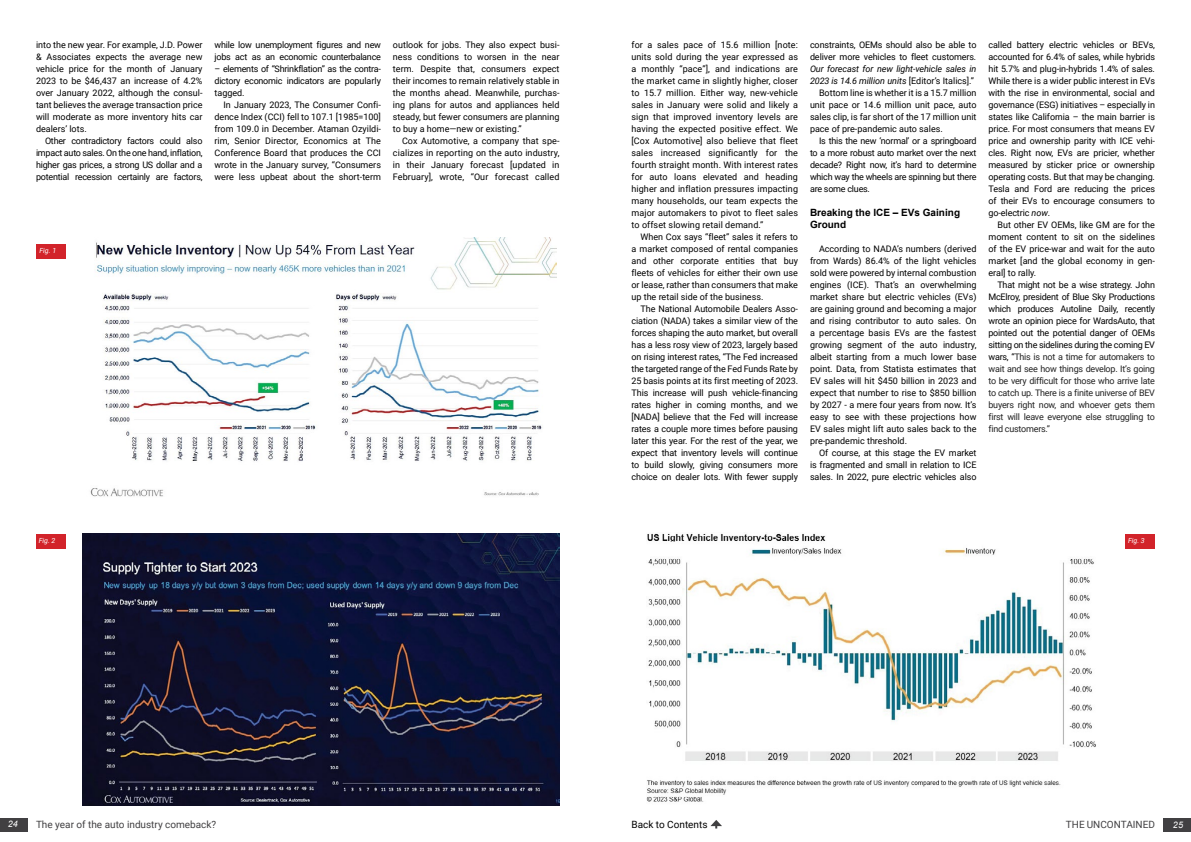
<style>
.page{position:relative;width:1191px;height:842px;background:#fff}
.page>*{position:absolute;margin:0;border:0;box-sizing:border-box;transform-origin:0 0}
.t1{font:10px "Roboto";color:#414042}
.t2{font:700 10px/12px "Arial";color:#000}
.t3{font:10px "Roboto";color:#000}
.t4{font:9px/12px "Roboto";letter-spacing:-.01em;color:#000;text-align:justify}
.t5{font:9px/12px "Roboto";letter-spacing:-.025em;color:#222;text-align:justify}
.t6{font:italic 9px "Roboto";letter-spacing:-.01em;color:#000}
.t7{font:italic 9px "Arial";color:#fff}
.t8{font:italic 7px "Roboto";color:#fff}
.s1{font-style:italic}
.s2{font-style:normal}
.s3{color:#000}
</style>
<div class="page">
<div style="left:0;top:818px;width:27px;height:13px;background:#414042"></div>
<div style="left:1164px;top:818px;width:27px;height:13px;background:#414042"></div>
<svg style="left:710px;top:820px;width:12px;height:8px"></svg>
<img style="left:90px;top:237px;width:466px;height:260px">
<img style="left:83px;top:534px;width:476px;height:272px">
<div style="left:37px;top:244px;width:29px;height:15px;background:#d2232a"></div>
<div style="left:36px;top:534px;width:30px;height:14px;background:#d2232a"></div>
<img style="left:646px;top:533px;width:450px;height:269px">
<div style="left:1125px;top:534px;width:30px;height:14px;background:#d2232a"></div>
<p class="t4" style="left:36px;top:38px;width:168px">into the new year. For example, J.D. Power &amp; Associates expects the average new vehicle price for the month of January 2023 to be $46,437 an increase of 4.2% over January 2022, although the consul&shy;tant believes the average transaction price will moderate as more inventory hits car dealers’ lots.</p>
<p class="t4" style="left:36px;top:134px;width:168px;text-indent:9px">Other contradictory factors could also impact auto sales. On the one hand, inflation, higher gas prices, a strong US dollar and a potential recession certainly are factors,</p>
<p class="t4" style="left:214px;top:38px;width:168px">while low unemployment figures and new jobs act as an economic counterbalance</p>
<p class="t4" style="left:214px;top:62px;width:168px">– elements of “Shrinkflation” as the contra&shy;dictory economic indicators are popularly tagged.</p>
<p class="t4" style="left:214px;top:98px;width:168px;text-indent:9px">In January 2023, The Consumer Confi&shy;dence Index (CCI) fell to 107.1 [1985=100] from 109.0 in December. Ataman Ozyildi&shy;rim, Senior Director, Economics at The Conference Board that produces the CCI wrote in the January survey, “Consumers were less upbeat about the short-term</p>
<p class="t4" style="left:393px;top:38px;width:168px">outlook for jobs. They also expect busi&shy;ness conditions to worsen in the near term. Despite that, consumers expect their incomes to remain relatively stable in the months ahead. Meanwhile, purchas&shy;ing plans for autos and appliances held steady, but fewer consumers are planning to buy a home—new or existing.”</p>
<p class="t4" style="left:393px;top:134px;width:168px;text-indent:9px">Cox Automotive, a company that spe&shy;cializes in reporting on the auto industry, in their January forecast [updated in February], wrote, “Our forecast called</p>
<p class="t8" style="left:40px;top:246px;width:18px">Fig. 1</p>
<p class="t8" style="left:39px;top:535px;width:18px">Fig. 2</p>
<p class="t4" style="left:631px;top:38px;width:168px">for a sales pace of 15.6 million [note: units sold during the year expressed as a monthly “pace”], and indications are the market came in slightly higher, closer to 15.7 million. Either way, new-vehicle sales in January were solid and likely a sign that improved inventory levels are having the expected positive effect. We [Cox Automotive] also believe that fleet sales increased significantly for the fourth straight month. With interest rates for auto loans elevated and heading higher and inflation pressures impacting many households, our team expects the major automakers to pivot to fleet sales to offset slowing retail demand.”</p>
<p class="t4" style="left:631px;top:230px;width:168px;text-indent:9px">When Cox says “fleet” sales it refers to a market composed of rental companies and other corporate entities that buy fleets of vehicles for either their own use or lease, rather than consumers that make up the retail side of the business.</p>
<p class="t4" style="left:631px;top:302px;width:168px;text-indent:9px">The National Automobile Dealers Asso&shy;ciation (NADA) takes a similar view of the forces shaping the auto market, but overall has a less rosy view of 2023, largely based on rising interest rates, “The Fed increased the targeted range of the Fed Funds Rate by 25 basis points at its first meeting of 2023.<br>This increase will push vehicle-financing rates higher in coming months, and we [NADA] believe that the Fed will increase rates a couple more times before pausing later this year. For the rest of the year, we expect that inventory levels will continue to build slowly, giving consumers more choice on dealer lots. With fewer supply</p>
<p class="t4" style="left:810px;top:38px;width:168px">constraints, OEMs should also be able to</p>
<p class="t4" style="left:810px;top:50px;width:168px">deliver more vehicles to fleet customers<span class="s1">.</span></p>
<p class="t6" style="left:810px;top:62px;width:168px">Our forecast for new light-vehicle sales in</p>
<p class="t6" style="left:810px;top:74px;width:166px">2023 is 14.6 million units <span class="s2">[Editor’s Italics].”</span></p>
<p class="t4" style="left:819px;top:86px;width:159px">Bottom line is whether it is a 15.7 million</p>
<p class="t4" style="left:810px;top:98px;width:168px">unit pace or 14.6 million unit pace, auto</p>
<p class="t4" style="left:810px;top:110px;width:168px">sales clip, is far short of the 17 million unit</p>
<p class="t4" style="left:810px;top:122px;width:134px">pace of pre-pandemic auto sales.</p>
<p class="t4" style="left:819px;top:134px;width:159px">Is this the new ‘normal’ or a springboard</p>
<p class="t4" style="left:810px;top:146px;width:168px">to a more robust auto market over the next</p>
<p class="t4" style="left:810px;top:158px;width:168px">decade? Right now, it’s hard to determine</p>
<p class="t4" style="left:810px;top:170px;width:168px">which way the wheels are spinning but there</p>
<p class="t4" style="left:810px;top:182px;width:62px">are some clues.</p>
<p class="t2" style="left:810px;top:207px;width:152px">Breaking the ICE – EVs Gaining<br>Ground</p>
<p class="t4" style="left:810px;top:242px;width:168px;text-indent:9px">According to NADA’s numbers (derived from Wards) 86.4% of the light vehicles sold were powered by internal combustion engines (ICE). That’s an overwhelming market share but electric vehicles (EVs) are gaining ground and becoming a major and rising contributor to auto sales. On a percentage basis EVs are the fastest growing segment of the auto industry, albeit starting from a much lower base point. Data, from Statista estimates that EV sales will hit $450 billion in 2023 and expect that number to rise to $850 billion by 2027 - a mere four years from now. It’s easy to see with these projections how EV sales might lift auto sales back to the pre-pandemic threshold.</p>
<p class="t4" style="left:810px;top:446px;width:168px;text-indent:9px">Of course, at this stage the EV market is fragmented and small in relation to ICE sales. In 2022, pure electric vehicles also</p>
<p class="t4" style="left:988px;top:38px;width:168px">called battery electric vehicles or BEVs, accounted for 6.4% of sales, while hybrids hit 5.7% and plug-in-hybrids 1.4% of sales.<br>While there is a wider public interest in EVs with the rise in environmental, social and governance (ESG) initiatives – especially in states like California – the main barrier is price. For most consumers that means EV price and ownership parity with ICE vehi&shy;cles. Right now, EVs are pricier, whether measured by sticker price or ownership operating costs. But that may be changing.<br>Tesla and Ford are reducing the prices of their EVs to encourage consumers to go-electric <span class="s1">now</span>.</p>
<p class="t4" style="left:988px;top:218px;width:168px;text-indent:9px">But other EV OEMs, like GM are for the moment content to sit on the sidelines of the EV price-war and wait for the auto market [and the global economy in gen&shy;eral] to rally.</p>
<p class="t5" style="left:988px;top:278px;width:168px;text-indent:9px"><span class="s3">That might not be a wise strategy. John McElroy, president of Blue Sky Productions which produces Autoline Daily, recently wrote an opinion piece for WardsAuto, that pointed out the potential danger of OEMs sitting on the sidelines during the coming EV wars, “</span>This is not a time for automakers to wait and see how things develop. It’s going to be very difficult for those who arrive late to catch up. There is a finite universe of BEV buyers right now, and whoever gets them first will leave everyone else struggling to find customers.”</p>
<p class="t8" style="left:1128px;top:535px;width:18px">Fig. 3</p>
<p class="t7" style="left:8px;top:818px;width:12px">24</p>
<p class="t1" style="left:36px;top:817px;width:182px">The year of the auto industry comeback?</p>
<p class="t3" style="left:631px;top:817px;width:78px">Back to Contents</p>
<p class="t1" style="left:1066px;top:817px;width:91px">THE UNCONTAINED</p>
<p class="t7" style="left:1173px;top:819px;width:12px">25</p>
</div>
